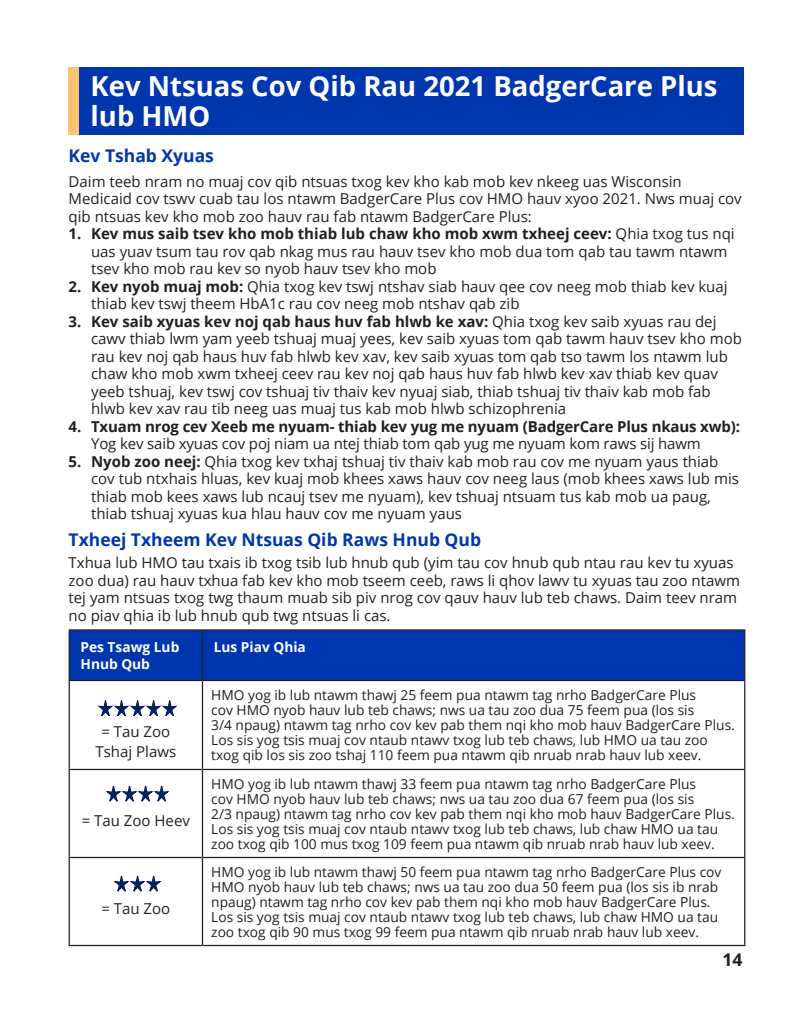
<style>
.page{position:relative;width:810px;height:1035px;background:#fff}
.page>*{position:absolute;margin:0;border:0;box-sizing:border-box;transform-origin:0 0}
.t1{font:700 27.5px/30px "Open Sans";color:#fff}
.t2{font:700 17.5px "Open Sans";color:#0036ad}
.t3{font:700 17.5px "Open Sans";color:#231f20}
.t4{font:15px/17.5px "Open Sans";color:#231f20}
.t5{font:700 15px/17.5px "Open Sans";letter-spacing:-.01em;color:#231f20}
.t6{font:13.75px/15px "Open Sans";color:#231f20}
.t7{font:700 13.75px/17.5px "Open Sans";color:#fff}
.s1{font-weight:700}
.s2{font-weight:400}
</style>
<div class="page">
<div style="left:71px;top:68px;width:673px;height:67px;background:#0036ad"></div>
<div style="left:69px;top:68px;width:10px;height:67px;background:#ffc370"></div>
<div style="left:70px;top:631px;width:674px;height:49px;background:#0036ad"></div>
<hr style="left:69px;top:629px;width:133px;height:2px;background:#231f20">
<hr style="left:69px;top:631px;width:1px;height:49px;background:#231f20">
<hr style="left:202px;top:629px;width:543px;height:2px;background:#231f20">
<hr style="left:202px;top:631px;width:1px;height:49px;background:#231f20">
<hr style="left:744px;top:631px;width:1px;height:49px;background:#231f20">
<hr style="left:69px;top:680px;width:133px;height:1px;background:#231f20">
<hr style="left:69px;top:681px;width:1px;height:88px;background:#231f20">
<hr style="left:202px;top:680px;width:543px;height:1px;background:#231f20">
<hr style="left:202px;top:681px;width:1px;height:88px;background:#231f20">
<hr style="left:744px;top:681px;width:1px;height:88px;background:#231f20">
<hr style="left:69px;top:769px;width:133px;height:1px;background:#231f20">
<hr style="left:69px;top:770px;width:1px;height:87px;background:#231f20">
<hr style="left:202px;top:769px;width:543px;height:1px;background:#231f20">
<hr style="left:202px;top:770px;width:1px;height:87px;background:#231f20">
<hr style="left:744px;top:770px;width:1px;height:87px;background:#231f20">
<hr style="left:69px;top:857px;width:133px;height:1px;background:#231f20">
<hr style="left:69px;top:858px;width:1px;height:87px;background:#231f20">
<hr style="left:202px;top:857px;width:543px;height:1px;background:#231f20">
<hr style="left:202px;top:858px;width:1px;height:87px;background:#231f20">
<hr style="left:744px;top:858px;width:1px;height:87px;background:#231f20">
<hr style="left:69px;top:945px;width:133px;height:1px;background:#231f20">
<hr style="left:202px;top:945px;width:543px;height:1px;background:#231f20">
<svg style="left:97px;top:700px;width:81px;height:17px"></svg>
<svg style="left:105px;top:785px;width:65px;height:17px"></svg>
<svg style="left:113px;top:875px;width:49px;height:17px"></svg>
<p class="t1" style="left:91px;top:70px;width:629px">Kev Ntsuas Cov Qib Rau 2021 BadgerCare Plus lub HMO</p>
<p class="t2" style="left:69px;top:143px;width:147px">Kev Tshab Xyuas</p>
<p class="t4" style="left:69px;top:172px;width:675px">Daim teeb nram no muaj cov qib ntsuas txog kev kho kab mob kev nkeeg uas Wisconsin<br>Medicaid cov tswv cuab tau los ntawm BadgerCare Plus cov HMO hauv xyoo 2021. Nws muaj cov qib ntsuas kev kho mob zoo hauv rau fab ntawm BadgerCare Plus:</p>
<p class="t4" style="left:91px;top:225px;width:645px;text-indent:-22px"><span class="s1">1. Kev mus saib tsev kho mob thiab lub chaw kho mob xwm txheej ceev:</span> Qhia txog tus nqi uas yuav tsum tau rov qab nkag mus rau hauv tsev kho mob dua tom qab tau tawm ntawm tsev kho mob rau kev so nyob hauv tsev kho mob</p>
<p class="t4" style="left:91px;top:277px;width:638px;text-indent:-22px"><span class="s1">2. Kev nyob muaj mob:</span> Qhia txog kev tswj ntshav siab hauv qee cov neeg mob thiab kev kuaj thiab kev tswj theem HbA1c rau cov neeg mob ntshav qab zib</p>
<p class="t4" style="left:91px;top:312px;width:652px;text-indent:-22px"><span class="s1">3. Kev saib xyuas kev noj qab haus huv fab hlwb ke xav:</span> Qhia txog kev saib xyuas rau dej cawv thiab lwm yam yeeb tshuaj muaj yees, kev saib xyuas tom qab tawm hauv tsev kho mob rau kev noj qab haus huv fab hlwb kev xav, kev saib xyuas tom qab tso tawm los ntawm lub chaw kho mob xwm txheej ceev rau kev noj qab haus huv fab hlwb kev xav thiab kev quav yeeb tshuaj, kev tswj cov tshuaj tiv thaiv kev nyuaj siab, thiab tshuaj tiv thaiv kab mob fab hlwb kev xav rau tib neeg uas muaj tus kab mob hlwb schizophrenia</p>
<p class="t5" style="left:91px;top:417px;width:650px;text-indent:-22px">4. Txuam nrog cev Xeeb me nyuam- thiab kev yug me nyuam (BadgerCare Plus nkaus xwb):<br><span class="s2">Yog kev saib xyuas cov poj niam ua ntej thiab tom qab yug me nyuam kom raws sij hawm</span></p>
<p class="t4" style="left:91px;top:452px;width:649px;text-indent:-22px"><span class="s1">5. Nyob zoo neej:</span> Qhia txog kev txhaj tshuaj tiv thaiv kab mob rau cov me nyuam yaus thiab cov tub ntxhais hluas, kev kuaj mob khees xaws hauv cov neeg laus (mob khees xaws lub mis thiab mob kees xaws lub ncauj tsev me nyuam), kev tshuaj ntsuam tus kab mob ua paug, thiab tshuaj xyuas kua hlau hauv cov me nyuam yaus</p>
<p class="t2" style="left:69px;top:527px;width:414px">Txheej Txheem Kev Ntsuas Qib Raws Hnub Qub</p>
<p class="t4" style="left:69px;top:553px;width:673px">Txhua lub HMO tau txais ib txog tsib lub hnub qub (yim tau cov hnub qub ntau rau kev tu xyuas zoo dua) rau hauv txhua fab kev kho mob tseem ceeb, raws li qhov lawv tu xyuas tau zoo ntawm tej yam ntsuas txog twg thaum muab sib piv nrog cov qauv hauv lub teb chaws. Daim teev nram no piav qhia ib lub hnub qub twg ntsuas li cas.</p>
<p class="t7" style="left:80px;top:638px;width:100px">Pes Tsawg Lub<br>Hnub Qub</p>
<p class="t7" style="left:214px;top:638px;width:94px">Lus Piav Qhia</p>
<p class="t4" style="left:96px;top:721px;width:82px;line-height:20px;text-align:center">= Tau Zoo<br>Tshaj Plaws</p>
<p class="t4" style="left:82px;top:811px;width:110px">= Tau Zoo Heev</p>
<p class="t4" style="left:101px;top:899px;width:70px">= Tau Zoo</p>
<p class="t6" style="left:211px;top:687px;width:525px">HMO yog ib lub ntawm thawj 25 feem pua ntawm tag nrho BadgerCare Plus<br>cov HMO nyob hauv lub teb chaws; nws ua tau zoo dua 75 feem pua (los sis<br>3/4 npaug) ntawm tag nrho cov kev pab them nqi kho mob hauv BadgerCare Plus.<br>Los sis yog tsis muaj cov ntaub ntawv txog lub teb chaws, lub HMO ua tau zoo txog qib los sis zoo tshaj 110 feem pua ntawm qib nruab nrab hauv lub xeev.</p>
<p class="t6" style="left:211px;top:776px;width:525px">HMO yog ib lub ntawm thawj 33 feem pua ntawm tag nrho BadgerCare Plus<br>cov HMO nyob hauv lub teb chaws; nws ua tau zoo dua 67 feem pua (los sis<br>2/3 npaug) ntawm tag nrho cov kev pab them nqi kho mob hauv BadgerCare Plus.<br>Los sis yog tsis muaj cov ntaub ntawv txog lub teb chaws, lub chaw HMO ua tau zoo txog qib 100 mus txog 109 feem pua ntawm qib nruab nrab hauv lub xeev.</p>
<p class="t6" style="left:211px;top:864px;width:512px">HMO yog ib lub ntawm thawj 50 feem pua ntawm tag nrho BadgerCare Plus cov HMO nyob hauv lub teb chaws; nws ua tau zoo dua 50 feem pua (los sis ib nrab npaug) ntawm tag nrho cov kev pab them nqi kho mob hauv BadgerCare Plus.<br>Los sis yog tsis muaj cov ntaub ntawv txog lub teb chaws, lub chaw HMO ua tau zoo txog qib 90 mus txog 99 feem pua ntawm qib nruab nrab hauv lub xeev.</p>
<p class="t3" style="left:723px;top:948px;width:21px">14</p>
</div>
